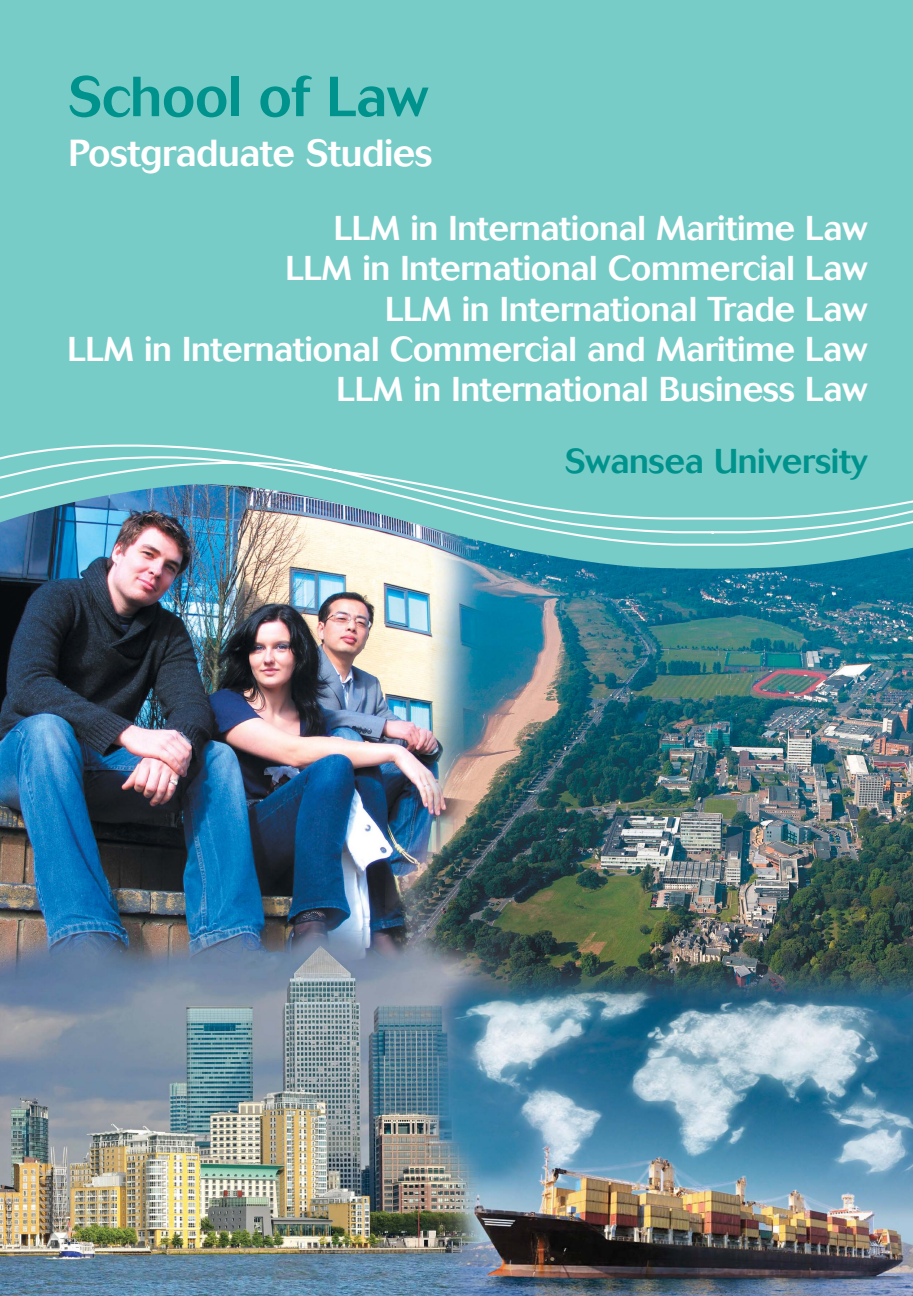
<style>
.page{position:relative;width:913px;height:1296px;background:#fff}
.page>*{position:absolute;margin:0;border:0;box-sizing:border-box;transform-origin:0 0}
.t1{font:500 55.8px "Cosmos";letter-spacing:-.015em;color:#00928c}
.t2{font:500 37.2px "Cosmos";letter-spacing:-.015em;color:#fff}
.t3{font:500 34.2px/40.3px "Cosmos";letter-spacing:-.015em;color:#fff;text-align:right}
.t4{font:500 34.2px "Cosmos";letter-spacing:-.015em;color:#00928c}
</style>
<div class="page">
<img style="left:0;top:569px;width:913px;height:727px">
<div style="left:0;top:0;width:913px;height:569px;background:#78ccc8"></div>
<img style="left:0;top:436px;width:913px;height:111px">
<h1 class="t1" style="left:68px;top:77px;width:362px">School of Law</h1>
<p class="t2" style="left:68px;top:140px;width:366px">Postgraduate Studies</p>
<p class="t3" style="left:67px;top:211px;width:802px">LLM in International Maritime Law<br>LLM in International Commercial Law<br>LLM in International Trade Law<br>LLM in International Commercial and Maritime Law LLM in International Business Law</p>
<p class="t4" style="left:565px;top:448px;width:304px">Swansea University</p>
</div>
